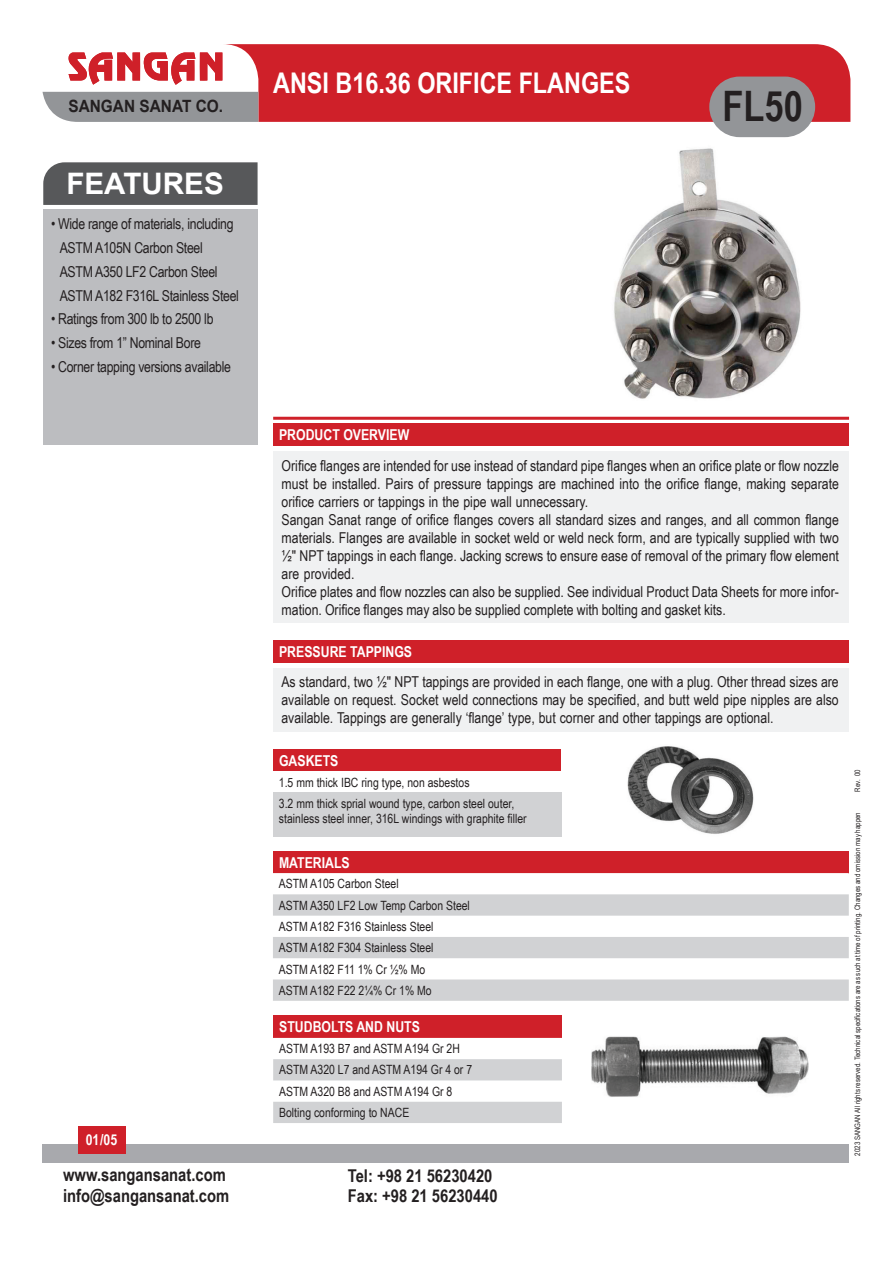
<style>
.page{position:relative;width:893px;height:1263px;background:#fff}
.page>*{position:absolute;margin:0;border:0;box-sizing:border-box;transform-origin:0 0}
.t1{font:700 42px "Arial Narrow";color:#231f20}
.t2{font:700 29.7px "Arial";color:#fff}
.t3{font:700 28.5px "Arial Narrow";color:#fff}
.t4{font:700 18px/21px "Arial Narrow";color:#231f20}
.t5{font:700 17.7px/19.5px "Arial Narrow";color:#231f20}
.t6{font:700 16.95px "Arial";color:#231f20;scale:.91 1}
.t7{font:15px/18px "Arial Narrow";color:#231f20;text-align:justify}
.t8{font:15px "Arial Narrow";letter-spacing:-.02em;color:#231f20}
.t9{font:700 15px "Arial Narrow";color:#fff}
.t10{font:12.75px "Arial Narrow";color:#231f20}
.t11{font:7.5px "Arial Narrow";color:#231f20}
</style>
<div class="page">
<div style="left:222px;top:44px;width:628px;height:78px;background:#cf2029"></div>
<div style="left:43px;top:92px;width:215px;height:30px;background:#939598"></div>
<svg style="left:68px;top:52px;width:154px;height:33px"></svg>
<div style="left:709px;top:77px;width:106px;height:60px;background:#939598;border-radius:30px"></div>
<div style="left:43px;top:1144px;width:806px;height:18px;background:#a8a9ad"></div>
<div style="left:78px;top:1127px;width:48px;height:27px;background:#cf2029"></div>
<div style="left:43px;top:209px;width:215px;height:235px;background:#bcbdc0"></div>
<div style="left:43px;top:162px;width:215px;height:43px;background:#57585a"></div>
<hr style="left:273px;top:417px;width:576px;height:3px;background:#cf2029">
<div style="left:273px;top:423px;width:576px;height:22px;background:#cf2029"></div>
<div style="left:273px;top:451px;width:576px;height:172px;background:#f0f1f2"></div>
<div style="left:273px;top:640px;width:576px;height:23px;background:#cf2029"></div>
<div style="left:273px;top:668px;width:576px;height:64px;background:#f0f1f2"></div>
<div style="left:273px;top:749px;width:288px;height:22px;background:#cf2029"></div>
<div style="left:273px;top:851px;width:576px;height:22px;background:#cf2029"></div>
<svg style="left:273px;top:873px;width:576px;height:1px"></svg>
<svg style="left:273px;top:894px;width:576px;height:107px;fill:#d1d2d4"></svg>
<div style="left:273px;top:793px;width:288px;height:44px;background:#d1d2d4"></div>
<div style="left:273px;top:1016px;width:289px;height:22px;background:#cf2029"></div>
<svg style="left:273px;top:1059px;width:289px;height:64px"></svg>
<img style="left:627px;top:746px;width:127px;height:88px">
<img style="left:591px;top:1036px;width:218px;height:61px">
<img style="left:614px;top:148px;width:187px;height:251px">
<h3 class="t3" style="left:273px;top:61px;width:359px">ANSI B16.36 ORIFICE FLANGES</h3>
<p class="t6" style="left:68px;top:94px;width:171px">SANGAN SANAT CO.</p>
<h1 class="t1" style="left:722px;top:74px;width:82px">FL50</h1>
<h2 class="t2" style="left:66px;top:162px;width:159px">FEATURES</h2>
<p class="t8" style="left:51px;top:213px;width:184px">• Wide range of materials, including</p>
<p class="t8" style="left:60px;top:237px;width:145px">ASTM A105N Carbon Steel</p>
<p class="t8" style="left:60px;top:260px;width:159px">ASTM A350 LF2 Carbon Steel</p>
<p class="t8" style="left:60px;top:284px;width:181px">ASTM A182 F316L Stainless Steel</p>
<p class="t8" style="left:51px;top:308px;width:164px">• Ratings from 300 lb to 2500 lb</p>
<p class="t8" style="left:51px;top:332px;width:151px">• Sizes from 1” Nominal Bore</p>
<p class="t8" style="left:51px;top:355px;width:182px">• Corner tapping versions available</p>
<p class="t9" style="left:86px;top:1128px;width:33px">01/05</p>
<p class="t4" style="left:63px;top:1163px;width:168px">www.sangansanat.com info@sangansanat.com</p>
<p class="t9" style="left:279px;top:423px;width:132px">PRODUCT OVERVIEW</p>
<p class="t7" style="left:282px;top:456px;width:559px">Orifice flanges are intended for use instead of standard pipe flanges when an orifice plate or flow nozzle must be installed. Pairs of pressure tappings are machined into the orifice flange, making separate orifice carriers or tappings in the pipe wall unnecessary.</p>
<p class="t7" style="left:282px;top:510px;width:559px">Sangan Sanat range of orifice flanges covers all standard sizes and ranges, and all common flange materials. Flanges are available in socket weld or weld neck form, and are typically supplied with two ½" NPT tappings in each flange. Jacking screws to ensure ease of removal of the primary flow element are provided.</p>
<p class="t7" style="left:282px;top:582px;width:559px">Orifice plates and flow nozzles can also be supplied. See individual Product Data Sheets for more infor&shy;mation. Orifice flanges may also be supplied complete with bolting and gasket kits.</p>
<p class="t9" style="left:279px;top:640px;width:135px">PRESSURE TAPPINGS</p>
<p class="t7" style="left:281px;top:673px;width:559px">As standard, two ½" NPT tappings are provided in each flange, one with a plug. Other thread sizes are available on request. Socket weld connections may be specified, and butt weld pipe nipples are also available. Tappings are generally ‘flange’ type, but corner and other tappings are optional.</p>
<p class="t9" style="left:279px;top:749px;width:61px">GASKETS</p>
<p class="t10" style="left:279px;top:773px;width:192px">1.5 mm thick IBC ring type, non asbestos</p>
<p class="t10" style="left:279px;top:794px;width:237px">3.2 mm thick sprial wound type, carbon steel outer,</p>
<p class="t10" style="left:279px;top:809px;width:249px">stainless steel inner, 316L windings with graphite filler</p>
<p class="t9" style="left:279px;top:851px;width:72px">MATERIALS</p>
<p class="t10" style="left:279px;top:874px;width:121px">ASTM A105 Carbon Steel</p>
<p class="t10" style="left:279px;top:896px;width:193px">ASTM A350 LF2 Low Temp Carbon Steel</p>
<p class="t10" style="left:279px;top:917px;width:156px">ASTM A182 F316 Stainless Steel</p>
<p class="t10" style="left:279px;top:938px;width:156px">ASTM A182 F304 Stainless Steel</p>
<p class="t10" style="left:279px;top:960px;width:148px">ASTM A182 F11 1% Cr ½% Mo</p>
<p class="t10" style="left:279px;top:981px;width:154px">ASTM A182 F22 2¼% Cr 1% Mo</p>
<p class="t9" style="left:279px;top:1016px;width:142px">STUDBOLTS AND NUTS</p>
<p class="t10" style="left:279px;top:1039px;width:182px">ASTM A193 B7 and ASTM A194 Gr 2H</p>
<p class="t10" style="left:279px;top:1060px;width:194px">ASTM A320 L7 and ASTM A194 Gr 4 or 7</p>
<p class="t10" style="left:279px;top:1082px;width:175px">ASTM A320 B8 and ASTM A194 Gr 8</p>
<p class="t10" style="left:279px;top:1103px;width:132px">Bolting conforming to NACE</p>
<p class="t5" style="left:348px;top:1165px;width:151px">Tel: +98 21 56230420<br>Fax: +98 21 56230440</p>
<p class="t11" style="left:852px;top:791px;width:24px;rotate:-90deg">Rev. 00</p>
<p class="t11" style="left:852px;top:1155px;width:345px;rotate:-90deg">2023 SANGAN All rights reserved. Technical specifications are as such at time of printing. Changes and omission may happen</p>
</div>
